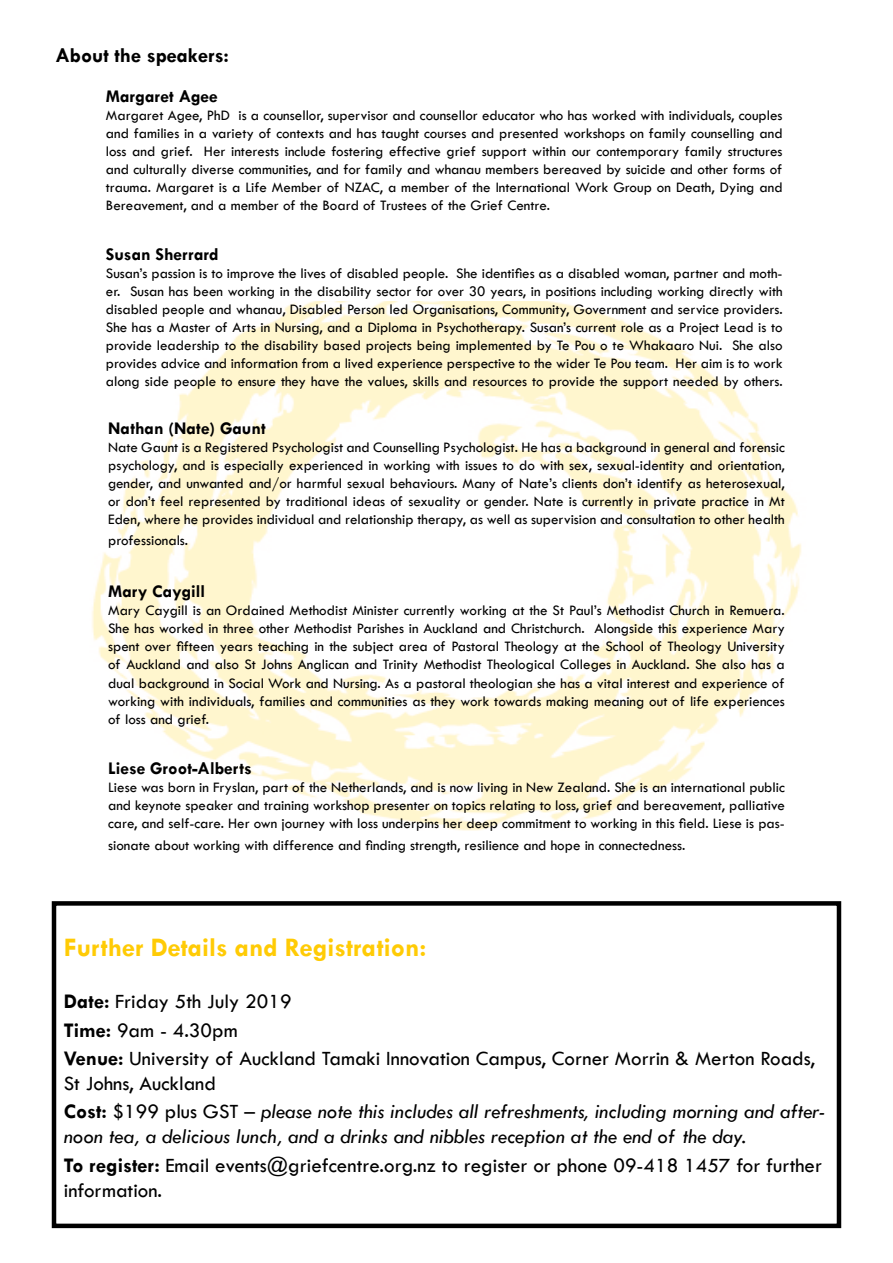
<style>
.page{position:relative;width:893px;height:1263px;background:#fff}
.page>*{position:absolute;margin:0;border:0;box-sizing:border-box;transform-origin:0 0}
.t1{font:700 27px "Tw Cen";color:#ffcb05}
.t2{font:italic 21px/28.2px "Tw Cen";color:#000}
.t3{font:21px/28.2px "Tw Cen";color:#000}
.t4{font:700 21px "Tw Cen";color:#000}
.t5{font:700 18px "Tw Cen";color:#000}
.t6{font:15px/18px "Tw Cen";color:#000;text-align:justify}
.s1{font-weight:700}
.s2{font-style:normal}
.s3{font-weight:700;font-style:normal}
</style>
<div class="page">
<img style="left:92px;top:301px;width:709px;height:530px">
<div style="left:52px;top:901px;width:789px;height:327px;border:4px solid #000"></div>
<h2 class="t4" style="left:56px;top:43px;width:175px">About the speakers:</h2>
<p class="t5" style="left:106px;top:85px;width:114px">Margaret Agee</p>
<p class="t6" style="left:106px;top:106px;width:678px">Margaret Agee, PhD is a counsellor, supervisor and counsellor educator who has worked with individuals, couples and families in a variety of contexts and has taught courses and presented workshops on family counselling and loss and grief. Her interests include fostering effective grief support within our contemporary family structures and culturally diverse communities, and for family and whanau members bereaved by suicide and other forms of trauma. Margaret is a Life Member of NZAC, a member of the International Work Group on Death, Dying and Bereavement, and a member of the Board of Trustees of the Grief Centre.</p>
<p class="t5" style="left:106px;top:243px;width:114px">Susan Sherrard</p>
<p class="t6" style="left:106px;top:264px;width:678px">Susan’s passion is to improve the lives of disabled people. She identifies as a disabled woman, partner and moth&shy;er. Susan has been working in the disability sector for over 30 years, in positions including working directly with disabled people and whanau, Disabled Person led Organisations, Community, Government and service providers.<br>She has a Master of Arts in Nursing, and a Diploma in Psychotherapy. Susan’s current role as a Project Lead is to provide leadership to the disability based projects being implemented by Te Pou o te Whakaaro Nui. She also provides advice and information from a lived experience perspective to the wider Te Pou team. Her aim is to work along side people to ensure they have the values, skills and resources to provide the support needed by others.</p>
<p class="t5" style="left:108px;top:417px;width:159px">Nathan (Nate) Gaunt</p>
<p class="t6" style="left:108px;top:438px;width:678px">Nate Gaunt is a Registered Psychologist and Counselling Psychologist. He has a background in general and forensic psychology, and is especially experienced in working with issues to do with sex, sexual-identity and orientation, gender, and unwanted and/or harmful sexual behaviours. Many of Nate’s clients don’t identify as heterosexual, or don’t feel represented by traditional ideas of sexuality or gender. Nate is currently in private practice in Mt Eden, where he provides individual and relationship therapy, as well as supervision and consultation to other health</p>
<p class="t6" style="left:108px;top:531px;width:82px">professionals.</p>
<p class="t5" style="left:108px;top:581px;width:99px">Mary Caygill</p>
<p class="t6" style="left:108px;top:602px;width:678px">Mary Caygill is an Ordained Methodist Minister currently working at the St Paul’s Methodist Church in Remuera.<br>She has worked in three other Methodist Parishes in Auckland and Christchurch. Alongside this experience Mary spent over fifteen years teaching in the subject area of Pastoral Theology at the School of Theology University of Auckland and also St Johns Anglican and Trinity Methodist Theological Colleges in Auckland. She also has a dual background in Social Work and Nursing. As a pastoral theologian she has a vital interest and experience of working with individuals, families and communities as they work towards making meaning out of life experiences of loss and grief.</p>
<p class="t5" style="left:108px;top:757px;width:145px">Liese Groot-Alberts</p>
<p class="t6" style="left:108px;top:778px;width:678px">Liese was born in Fryslan, part of the Netherlands, and is now living in New Zealand. She is an international public and keynote speaker and training workshop presenter on topics relating to loss, grief and bereavement, palliative care, and self-care. Her own journey with loss underpins her deep commitment to working in this field. Liese is pas-</p>
<p class="t6" style="left:108px;top:836px;width:579px">sionate about working with difference and finding strength, resilience and hope in connectedness.</p>
<h1 class="t1" style="left:64px;top:931px;width:364px">Further Details and Registration:</h1>
<h2 class="t3" style="left:64px;top:987px;width:753px"><span class="s1">Date:</span> Friday 5th July 2019<br><span class="s1">Time:</span> 9am - 4.30pm<br><span class="s1">Venue:</span> University of Auckland Tamaki Innovation Campus, Corner Morrin &amp; Merton Roads,</h2>
<h2 class="t2" style="left:64px;top:1069px;width:763px"><span class="s2">St Johns, Auckland<br></span><span class="s3">Cost:</span> <span class="s2">$199 plus GST –</span> please note this includes all refreshments, including morning and after-</h2>
<h2 class="t2" style="left:64px;top:1122px;width:760px">noon tea, a delicious lunch, and a drinks and nibbles reception at the end of the day.<br><span class="s3">To register:</span> <span class="s2">Email events@griefcentre.org.nz to register or phone 09-418 1457 for further</span></h2>
<h2 class="t3" style="left:64px;top:1176px;width:100px">information.</h2>
</div>
